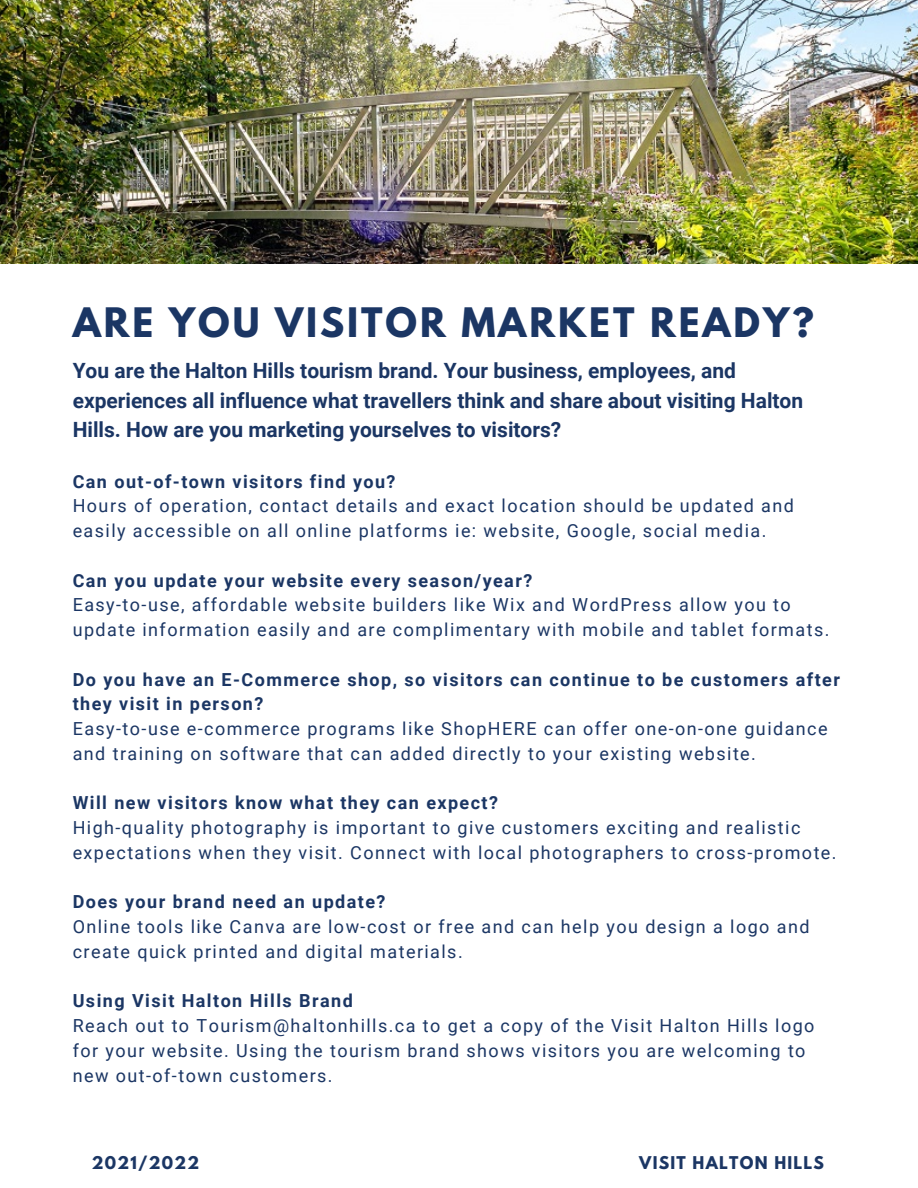
<style>
.page{position:relative;width:918px;height:1188px;background:#fff}
.page>*{position:absolute;margin:0;border:0;box-sizing:border-box;transform-origin:0 0}
.t1{font:700 36px "League Spartan";letter-spacing:.08em;color:#1b3664}
.t2{font:700 21px/29.2px "Roboto";color:#1b3664}
.t3{font:18px/24.8px "Roboto";letter-spacing:.08em;color:#1b3664}
.t4{font:700 18px/24.8px "Roboto";letter-spacing:.08em;color:#1b3664}
.t5{font:700 15.6px "League Spartan";letter-spacing:.08em;color:#1b3664}
</style>
<div class="page">
<img style="left:0;top:0;width:918px;height:263px">
<h1 class="t1" style="left:73px;top:305px;width:743px">ARE YOU VISITOR MARKET READY?</h1>
<h2 class="t2" style="left:73px;top:357px;width:732px">You are the Halton Hills tourism brand. Your business, employees, and experiences all influence what travellers think and share about visiting Halton<br>Hills. How are you marketing yourselves to visitors?</h2>
<p class="t4" style="left:73px;top:469px;width:324px">Can out-of-town visitors find you?</p>
<p class="t3" style="left:73px;top:494px;width:723px">Hours of operation, contact details and exact location should be updated and easily accessible on all online platforms ie: website, Google, social media.</p>
<p class="t4" style="left:73px;top:568px;width:461px">Can you update your website every season/year?</p>
<p class="t3" style="left:73px;top:593px;width:758px">Easy-to-use, affordable website builders like Wix and WordPress allow you to update information easily and are complimentary with mobile and tablet formats.</p>
<p class="t4" style="left:73px;top:667px;width:769px">Do you have an E-Commerce shop, so visitors can continue to be customers after they visit in person?</p>
<p class="t3" style="left:73px;top:717px;width:756px">Easy-to-use e-commerce programs like ShopHERE can offer one-on-one guidance and training on software that can added directly to your existing website.</p>
<p class="t4" style="left:73px;top:791px;width:427px">Will new visitors know what they can expect?</p>
<p class="t3" style="left:73px;top:816px;width:765px">High-quality photography is important to give customers exciting and realistic expectations when they visit. Connect with local photographers to cross-promote.</p>
<p class="t4" style="left:73px;top:890px;width:314px">Does your brand need an update?</p>
<p class="t3" style="left:73px;top:915px;width:738px">Online tools like Canva are low-cost or free and can help you design a logo and create quick printed and digital materials.</p>
<p class="t4" style="left:73px;top:989px;width:282px">Using Visit Halton Hills Brand</p>
<p class="t3" style="left:73px;top:1014px;width:743px">Reach out to Tourism@haltonhills.ca to get a copy of the Visit Halton Hills logo for your website. Using the tourism brand shows visitors you are welcoming to new out-of-town customers.</p>
<p class="t5" style="left:92px;top:1155px;width:109px">2021/2022</p>
<p class="t5" style="left:639px;top:1155px;width:186px">VISIT HALTON HILLS</p>
</div>
